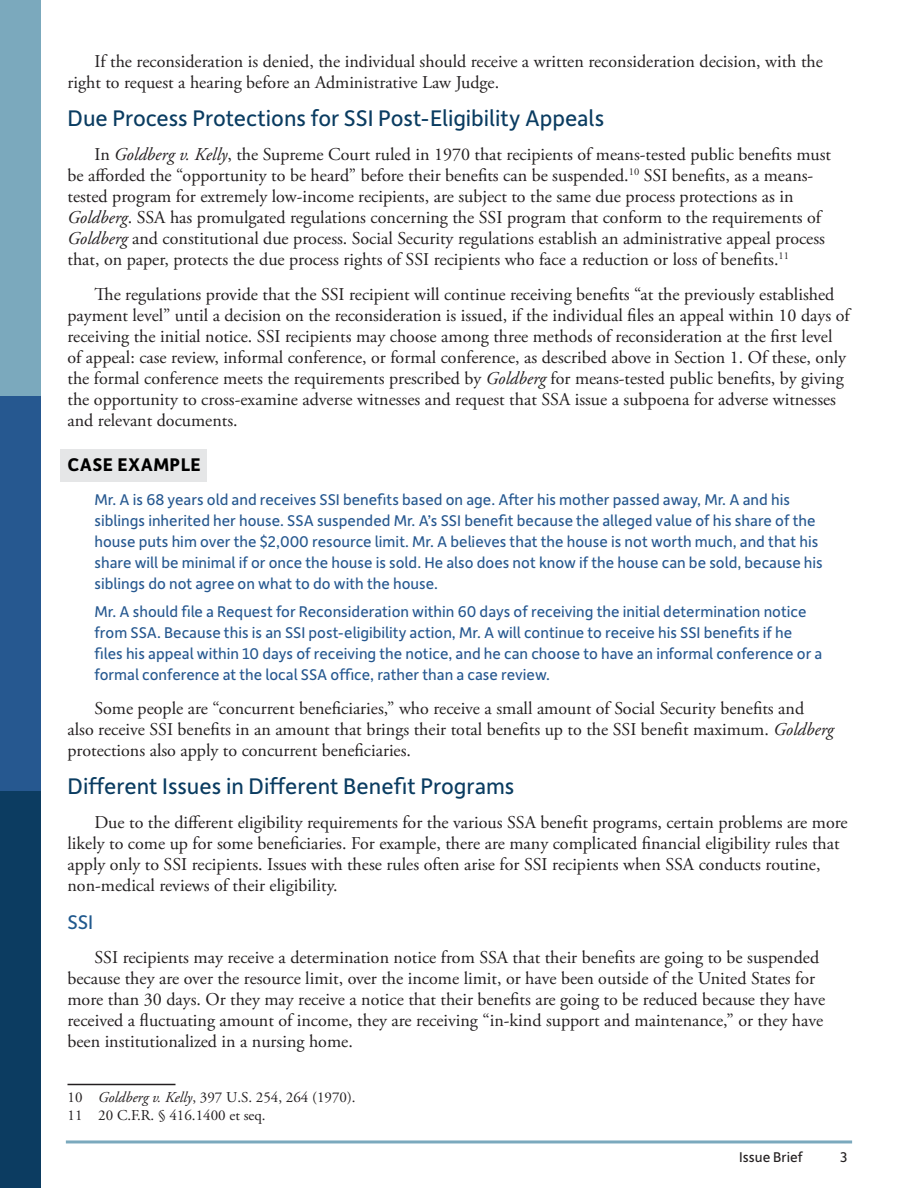
<style>
.page{position:relative;width:918px;height:1188px;background:#fff}
.page>*{position:absolute;margin:0;border:0;box-sizing:border-box;transform-origin:0 0}
.Section_Headers{font:24px "Depot New";color:#0a3c61}
.t1{font:21px "Depot New";color:#1f588d}
.Examples{font:700 19.5px "Depot New";letter-spacing:.02em;color:#000}
.Body_Text{font:18px/21px "Adobe Garamond Pro";color:#231f20}
.Examples_subtext{font:16.5px/21px "Depot New";color:#265890}
.Endnotes{font:15px "Adobe Garamond Pro";color:#231f20}
.t2{font:15px "Depot New";color:#231f20}
.s1{font-style:italic}
</style>
<div class="page">
<hr style="left:67px;top:1140px;width:784px;height:3px;background:#7ba9bd">
<div style="left:0;top:0;width:40px;height:396px;background:#7ba9bd"></div>
<div style="left:0;top:396px;width:40px;height:396px;background:#265890"></div>
<div style="left:0;top:792px;width:40px;height:396px;background:#0c3c61"></div>
<div style="left:61px;top:449px;width:146px;height:33px;background:#e5e6e7"></div>
<hr style="left:68px;top:1084px;width:108px;height:1px;background:#231f20">
<p class="Body_Text" style="left:68px;top:51px;width:757px;text-indent:27px">If the reconsideration is denied, the individual should receive a written reconsideration decision, with the right to request a hearing before an Administrative Law Judge.</p>
<p class="Section_Headers" style="left:68px;top:102px;width:539px">Due Process Protections for SSI Post-Eligibility Appeals</p>
<p class="Body_Text" style="left:68px;top:144px;width:765px;text-indent:27px">In <span class="s1">Goldberg v. Kelly</span>, the Supreme Court ruled in 1970 that recipients of means-tested public benefits must be afforded the “opportunity to be heard” before their benefits can be suspended.<sup>10</sup> SSI benefits, as a means&shy;tested program for extremely low-income recipients, are subject to the same due process protections as in <span class="s1">Goldberg</span>. SSA has promulgated regulations concerning the SSI program that conform to the requirements of <span class="s1">Goldberg</span> and constitutional due process. Social Security regulations establish an administrative appeal process that, on paper, protects the due process rights of SSI recipients who face a reduction or loss of benefits.<sup>11</sup></p>
<p class="Body_Text" style="left:68px;top:284px;width:784px;text-indent:27px">The regulations provide that the SSI recipient will continue receiving benefits “at the previously established payment level” until a decision on the reconsideration is issued, if the individual files an appeal within 10 days of receiving the initial notice. SSI recipients may choose among three methods of reconsideration at the first level of appeal: case review, informal conference, or formal conference, as described above in Section 1. Of these, only the formal conference meets the requirements prescribed by <span class="s1">Goldberg</span> for means-tested public benefits, by giving the opportunity to cross-examine adverse witnesses and request that SSA issue a subpoena for adverse witnesses and relevant documents.</p>
<p class="Examples" style="left:68px;top:451px;width:135px">CASE EXAMPLE</p>
<p class="Examples_subtext" style="left:94px;top:488px;width:730px">Mr. A is 68 years old and receives SSI benefits based on age. After his mother passed away, Mr. A and his siblings inherited her house. SSA suspended Mr. A’s SSI benefit because the alleged value of his share of the house puts him over the $2,000 resource limit. Mr. A believes that the house is not worth much, and that his share will be minimal if or once the house is sold. He also does not know if the house can be sold, because his siblings do not agree on what to do with the house.</p>
<p class="Examples_subtext" style="left:94px;top:600px;width:729px">Mr. A should file a Request for Reconsideration within 60 days of receiving the initial determination notice from SSA. Because this is an SSI post-eligibility action, Mr. A will continue to receive his SSI benefits if he files his appeal within 10 days of receiving the notice, and he can choose to have an informal conference or a formal conference at the local SSA office, rather than a case review.</p>
<p class="Body_Text" style="left:68px;top:699px;width:768px;text-indent:27px">Some people are “concurrent beneficiaries,” who receive a small amount of Social Security benefits and also receive SSI benefits in an amount that brings their total benefits up to the SSI benefit maximum. <span class="s1">Goldberg </span>protections also apply to concurrent beneficiaries.</p>
<p class="Section_Headers" style="left:68px;top:770px;width:449px">Different Issues in Different Benefit Programs</p>
<p class="Body_Text" style="left:68px;top:813px;width:782px;text-indent:27px">Due to the different eligibility requirements for the various SSA benefit programs, certain problems are more likely to come up for some beneficiaries. For example, there are many complicated financial eligibility rules that apply only to SSI recipients. Issues with these rules often arise for SSI recipients when SSA conducts routine, non-medical reviews of their eligibility.</p>
<p class="t1" style="left:68px;top:908px;width:27px">SSI</p>
<p class="Body_Text" style="left:68px;top:948px;width:759px;text-indent:27px">SSI recipients may receive a determination notice from SSA that their benefits are going to be suspended because they are over the resource limit, over the income limit, or have been outside of the United States for more than 30 days. Or they may receive a notice that their benefits are going to be reduced because they have received a fluctuating amount of income, they are receiving “in-kind support and maintenance,” or they have been institutionalized in a nursing home.</p>
<p class="Endnotes" style="left:68px;top:1089px;width:290px">10 <span class="s1">Goldberg v. Kelly</span>, 397 U.S. 254, 264 (1970).</p>
<p class="Endnotes" style="left:68px;top:1107px;width:200px">11 20 C.F.R. § 416.1400 et seq.</p>
<p class="t2" style="left:739px;top:1147px;width:65px">Issue Brief</p>
<p class="t2" style="left:840px;top:1147px;width:9px">3</p>
</div>
